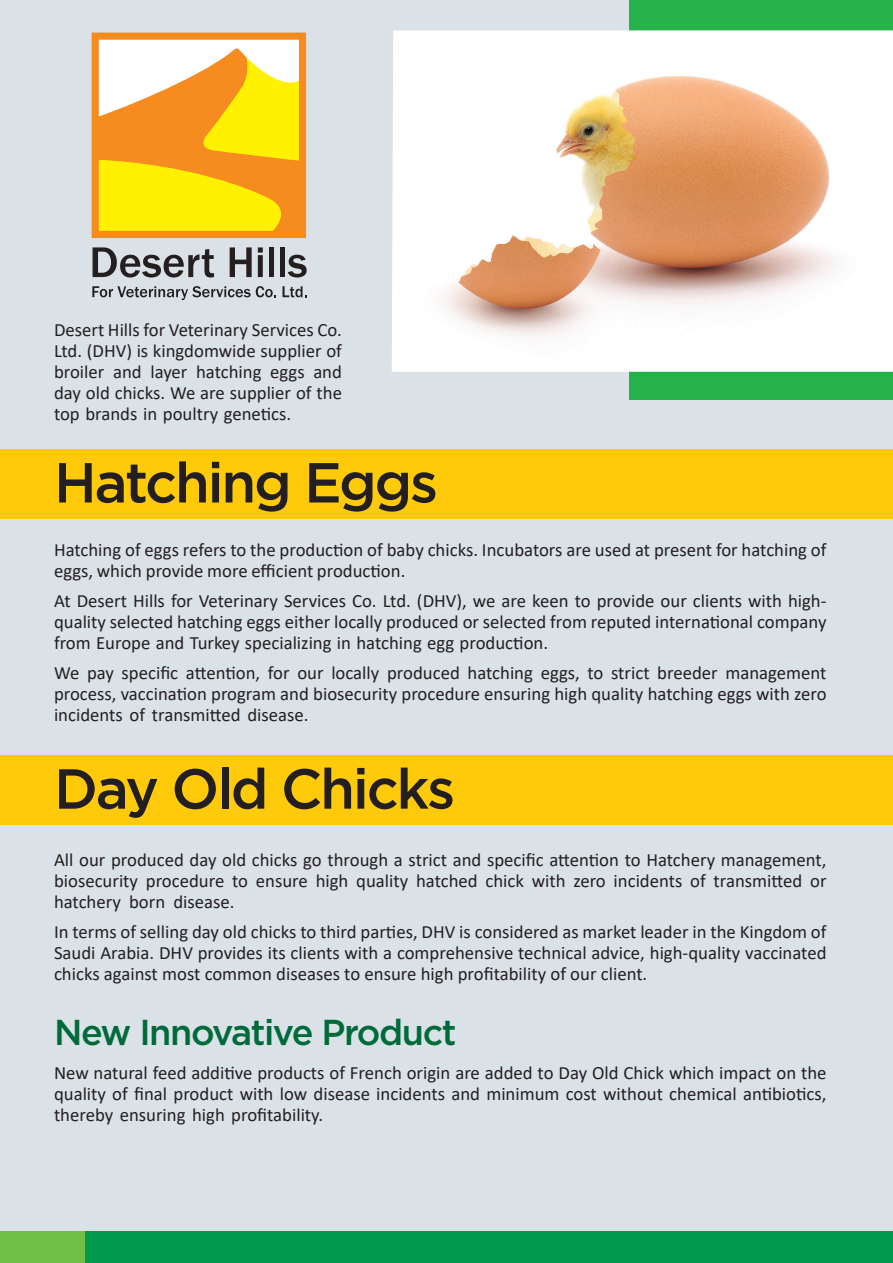
<style>
.page{position:relative;width:893px;height:1263px;background:#dae2e7}
.page>*{position:absolute;margin:0;border:0;box-sizing:border-box;transform-origin:0 0}
.t1{font:500 56.25px "Gotham";letter-spacing:-.04em;color:#231f20}
.t2{font:500 36px "Gotham";letter-spacing:-.04em;color:#006a3b}
.t3{font:18.75px/21px "Calibri";color:#231f20;text-align:justify}
</style>
<div class="page">
<div style="left:629px;top:0;width:264px;height:400px;background:#25b24b"></div>
<div style="left:95px;top:36px;width:208px;height:198px;background:#fff"></div>
<div style="left:92px;top:33px;width:214px;height:205px;border:7px solid #f68b1f"></div>
<svg style="left:95px;top:47px;width:208px;height:189px"></svg>
<svg style="left:93px;top:247px;width:121px;height:31px"></svg>
<svg style="left:230px;top:247px;width:22px;height:30px"></svg>
<svg style="left:258px;top:247px;width:5px;height:30px"></svg>
<div style="left:269px;top:247px;width:5px;height:30px;background:#231f20"></div>
<div style="left:280px;top:247px;width:5px;height:30px;background:#231f20"></div>
<svg style="left:288px;top:255px;width:19px;height:22px"></svg>
<svg style="left:92px;top:286px;width:184px;height:14px"></svg>
<svg style="left:282px;top:286px;width:25px;height:11px"></svg>
<div style="left:82px;top:1231px;width:811px;height:32px;background:#00994e"></div>
<div style="left:0;top:1231px;width:84px;height:32px;background:#71bf44"></div>
<img style="left:392px;top:30px;width:501px;height:342px">
<div style="left:0;top:449px;width:893px;height:69px;background:#feca0a"></div>
<div style="left:0;top:755px;width:893px;height:69px;background:#feca0a"></div>
<p class="t3" style="left:54px;top:319px;width:289px">Desert Hills for Veterinary Services Co.<br>Ltd. (DHV) is kingdomwide supplier of broiler and layer hatching eggs and day old chicks. We are supplier of the top brands in poultry genetics.</p>
<h1 class="t1" style="left:54px;top:446px;width:386px">Hatching Eggs</h1>
<p class="t3" style="left:54px;top:539px;width:774px">Hatching of eggs refers to the production of baby chicks. Incubators are used at present for hatching of eggs, which provide more efficient production.</p>
<p class="t3" style="left:54px;top:590px;width:774px">At Desert Hills for Veterinary Services Co. Ltd. (DHV), we are keen to provide our clients with high&shy;quality selected hatching eggs either locally produced or selected from reputed international company from Europe and Turkey specializing in hatching egg production.</p>
<p class="t3" style="left:54px;top:662px;width:774px">We pay specific attention, for our locally produced hatching eggs, to strict breeder management process, vaccination program and biosecurity procedure ensuring high quality hatching eggs with zero incidents of transmitted disease.</p>
<h1 class="t1" style="left:54px;top:752px;width:403px">Day Old Chicks</h1>
<p class="t3" style="left:54px;top:848px;width:774px">All our produced day old chicks go through a strict and specific attention to Hatchery management, biosecurity procedure to ensure high quality hatched chick with zero incidents of transmitted or hatchery born disease.</p>
<p class="t3" style="left:54px;top:920px;width:774px">In terms of selling day old chicks to third parties, DHV is considered as market leader in the Kingdom of Saudi Arabia. DHV provides its clients with a comprehensive technical advice, high-quality vaccinated chicks against most common diseases to ensure high profitability of our client.</p>
<h2 class="t2" style="left:54px;top:1009px;width:404px">New Innovative Product</h2>
<p class="t3" style="left:54px;top:1062px;width:774px">New natural feed additive products of French origin are added to Day Old Chick which impact on the quality of final product with low disease incidents and minimum cost without chemical antibiotics, thereby ensuring high profitability.</p>
</div>
